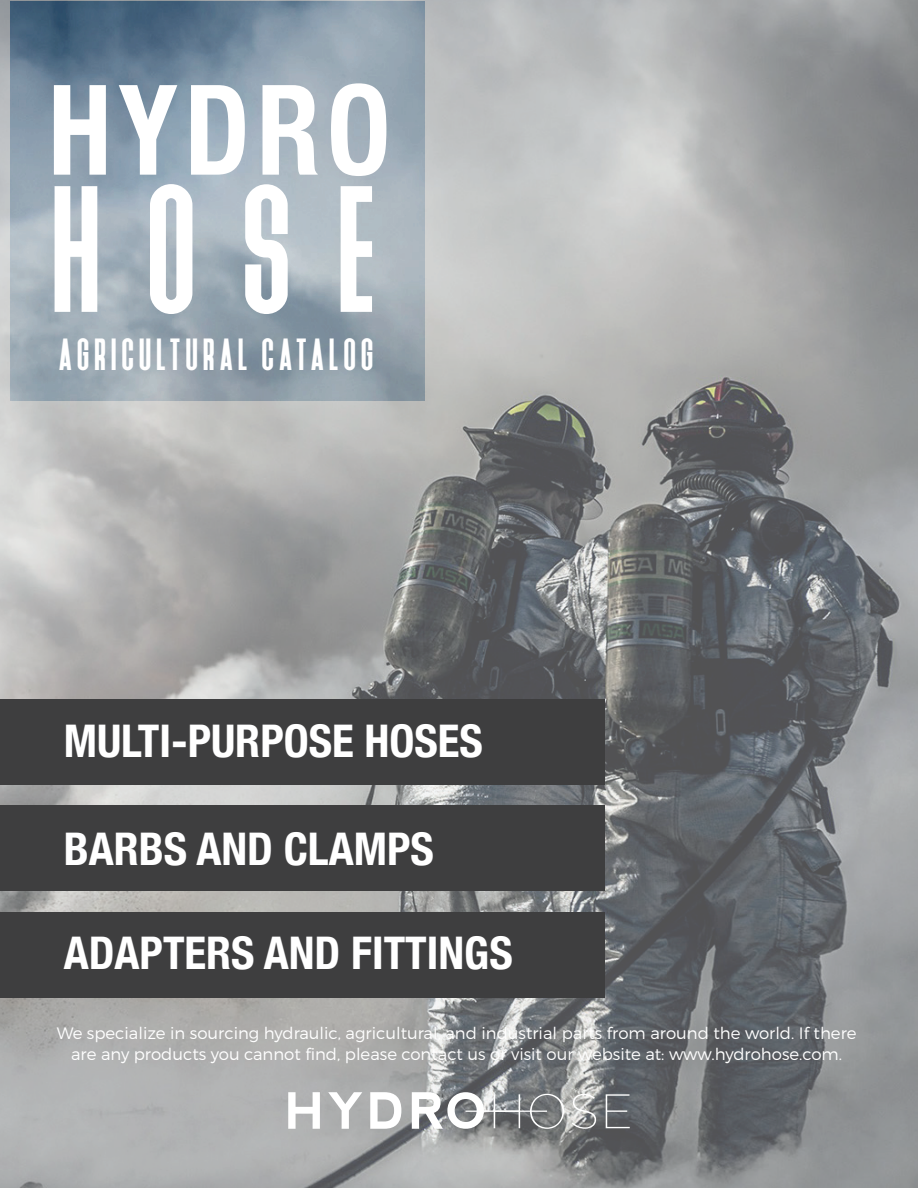
<style>
.page{position:relative;width:918px;height:1188px;background:#fff}
.page>*{position:absolute;margin:0;border:0;box-sizing:border-box;transform-origin:0 0}
.t1{font:192px "Deutschlander";color:#fff}
.t2{font:700 condensed 125.4px "Helvetica Neue";letter-spacing:.06em;color:#fff;scale:.91 1}
.t3{font:48px "Deutschlander";letter-spacing:.115em;color:#fff}
.t4{font:700 condensed 45px "Helvetica Neue";color:#fff}
.t5{font:300 16.5px/21px "Montserrat";color:#fff;text-align:center}
</style>
<div class="page">
<img style="left:0;top:0;width:918px;height:1188px">
<div style="left:0;top:912px;width:605px;height:85px;background:#3e3e3f"></div>
<div style="left:0;top:806px;width:605px;height:85px;background:#3e3e3f"></div>
<div style="left:0;top:699px;width:605px;height:85px;background:#3e3e3f"></div>
<svg style="left:11px;top:1px;width:414px;height:400px;background:#93a3b0"></svg>
<svg style="left:288px;top:1092px;width:32px;height:37px"></svg>
<svg style="left:328px;top:1092px;width:34px;height:37px"></svg>
<svg style="left:370px;top:1092px;width:31px;height:37px"></svg>
<svg style="left:412px;top:1092px;width:72px;height:37px"></svg>
<svg style="left:494px;top:1094px;width:26px;height:34px"></svg>
<svg style="left:530px;top:1094px;width:34px;height:35px"></svg>
<svg style="left:572px;top:1094px;width:24px;height:35px"></svg>
<svg style="left:606px;top:1094px;width:24px;height:34px"></svg>
<hr style="left:466px;top:1111px;width:81px;height:1px;background:#fff">
<h2 class="t2" style="left:48px;top:26px;width:378px">HYDRO</h2>
<h1 class="t1" style="left:55px;top:151px;width:324px">HOSE</h1>
<h3 class="t3" style="left:60px;top:330px;width:316px">AGRICULTURAL CATALOG</h3>
<h3 class="t4" style="left:64px;top:704px;width:421px">MULTI-PURPOSE HOSES</h3>
<h3 class="t4" style="left:64px;top:812px;width:372px">BARBS AND CLAMPS</h3>
<h3 class="t4" style="left:64px;top:916px;width:450px">ADAPTERS AND FITTINGS</h3>
<p class="t5" style="left:57px;top:1022px;width:801px">We specialize in sourcing hydraulic, agricultural, and industrial parts from around the world. If there are any products you cannot find, please contact us or visit our website at: www.hydrohose.com.</p>
</div>
